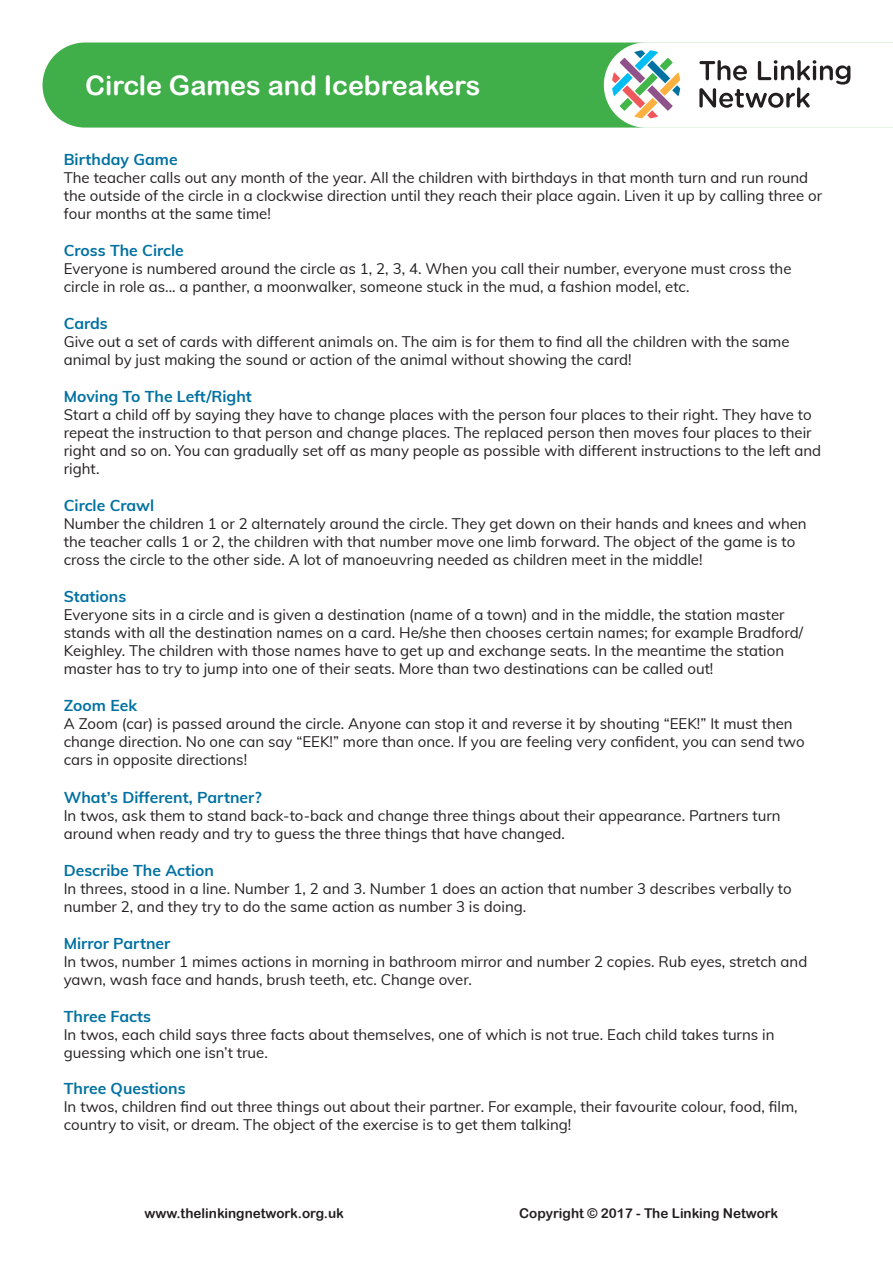
<style>
.page{position:relative;width:893px;height:1263px;background:#fff}
.page>*{position:absolute;margin:0;border:0;box-sizing:border-box;transform-origin:0 0}
.t1{font:27px "Arial Rounded MT Bold";color:#fff}
.t2{font:700 15.75px "Muli";color:#0071a1}
.t3{font:15px/18px "Muli";color:#231f20}
.t4{font:13.5px "Arial Rounded MT Bold";color:#231f20}
</style>
<div class="page">
<div style="left:43px;top:43px;width:561px;height:85px;background:#40ae49"></div>
<svg style="left:604px;top:42px;width:289px;height:86px"></svg>
<h1 class="t1" style="left:85px;top:69px;width:397px">Circle Games and Icebreakers</h1>
<p class="t2" style="left:64px;top:147px;width:115px">Birthday Game</p>
<p class="t3" style="left:64px;top:168px;width:760px">The teacher calls out any month of the year. All the children with birthdays in that month turn and run round the outside of the circle in a clockwise direction until they reach their place again. Liven it up by calling three or four months at the same time!</p>
<p class="t2" style="left:64px;top:238px;width:121px">Cross The Circle</p>
<p class="t3" style="left:64px;top:258px;width:729px">Everyone is numbered around the circle as 1, 2, 3, 4. When you call their number, everyone must cross the circle in role as... a panther, a moonwalker, someone stuck in the mud, a fashion model, etc.</p>
<p class="t2" style="left:64px;top:312px;width:46px">Cards</p>
<p class="t3" style="left:64px;top:332px;width:727px">Give out a set of cards with different animals on. The aim is for them to find all the children with the same animal by just making the sound or action of the animal without showing the card!</p>
<p class="t2" style="left:64px;top:385px;width:190px">Moving To The Left/Right</p>
<p class="t3" style="left:64px;top:405px;width:759px">Start a child off by saying they have to change places with the person four places to their right. They have to repeat the instruction to that person and change places. The replaced person then moves four places to their right and so on. You can gradually set off as many people as possible with different instructions to the left and right.</p>
<p class="t2" style="left:64px;top:494px;width:92px">Circle Crawl</p>
<p class="t3" style="left:64px;top:514px;width:744px">Number the children 1 or 2 alternately around the circle. They get down on their hands and knees and when the teacher calls 1 or 2, the children with that number move one limb forward. The object of the game is to cross the circle to the other side. A lot of manoeuvring needed as children meet in the middle!</p>
<p class="t2" style="left:64px;top:585px;width:64px">Stations</p>
<p class="t3" style="left:64px;top:605px;width:741px">Everyone sits in a circle and is given a destination (name of a town) and in the middle, the station master stands with all the destination names on a card. He/she then chooses certain names; for example Bradford/ Keighley. The children with those names have to get up and exchange seats. In the meantime the station master has to try to jump into one of their seats. More than two destinations can be called out!</p>
<p class="t2" style="left:64px;top:694px;width:75px">Zoom Eek</p>
<p class="t3" style="left:64px;top:714px;width:742px">A Zoom (car) is passed around the circle. Anyone can stop it and reverse it by shouting “EEK!” It must then change direction. No one can say “EEK!” more than once. If you are feeling very confident, you can send two cars in opposite directions!</p>
<p class="t2" style="left:64px;top:786px;width:199px">What’s Different, Partner?</p>
<p class="t3" style="left:64px;top:806px;width:718px">In twos, ask them to stand back-to-back and change three things about their appearance. Partners turn around when ready and try to guess the three things that have changed.</p>
<p class="t2" style="left:64px;top:858px;width:152px">Describe The Action</p>
<p class="t3" style="left:64px;top:879px;width:729px">In threes, stood in a line. Number 1, 2 and 3. Number 1 does an action that number 3 describes verbally to number 2, and they try to do the same action as number 3 is doing.</p>
<p class="t2" style="left:64px;top:931px;width:108px">Mirror Partner</p>
<p class="t3" style="left:64px;top:951px;width:745px">In twos, number 1 mimes actions in morning in bathroom mirror and number 2 copies. Rub eyes, stretch and yawn, wash face and hands, brush teeth, etc. Change over.</p>
<p class="t2" style="left:64px;top:1004px;width:89px">Three Facts</p>
<p class="t3" style="left:64px;top:1024px;width:712px">In twos, each child says three facts about themselves, one of which is not true. Each child takes turns in guessing which one isn’t true.</p>
<p class="t2" style="left:64px;top:1077px;width:123px">Three Questions</p>
<p class="t3" style="left:64px;top:1097px;width:735px">In twos, children find out three things out about their partner. For example, their favourite colour, food, film, country to visit, or dream. The object of the exercise is to get them talking!</p>
<p class="t4" style="left:145px;top:1205px;width:201px">www.thelinkingnetwork.org.uk</p>
<p class="t4" style="left:519px;top:1205px;width:260px">Copyright © 2017 - The Linking Network</p>
</div>
